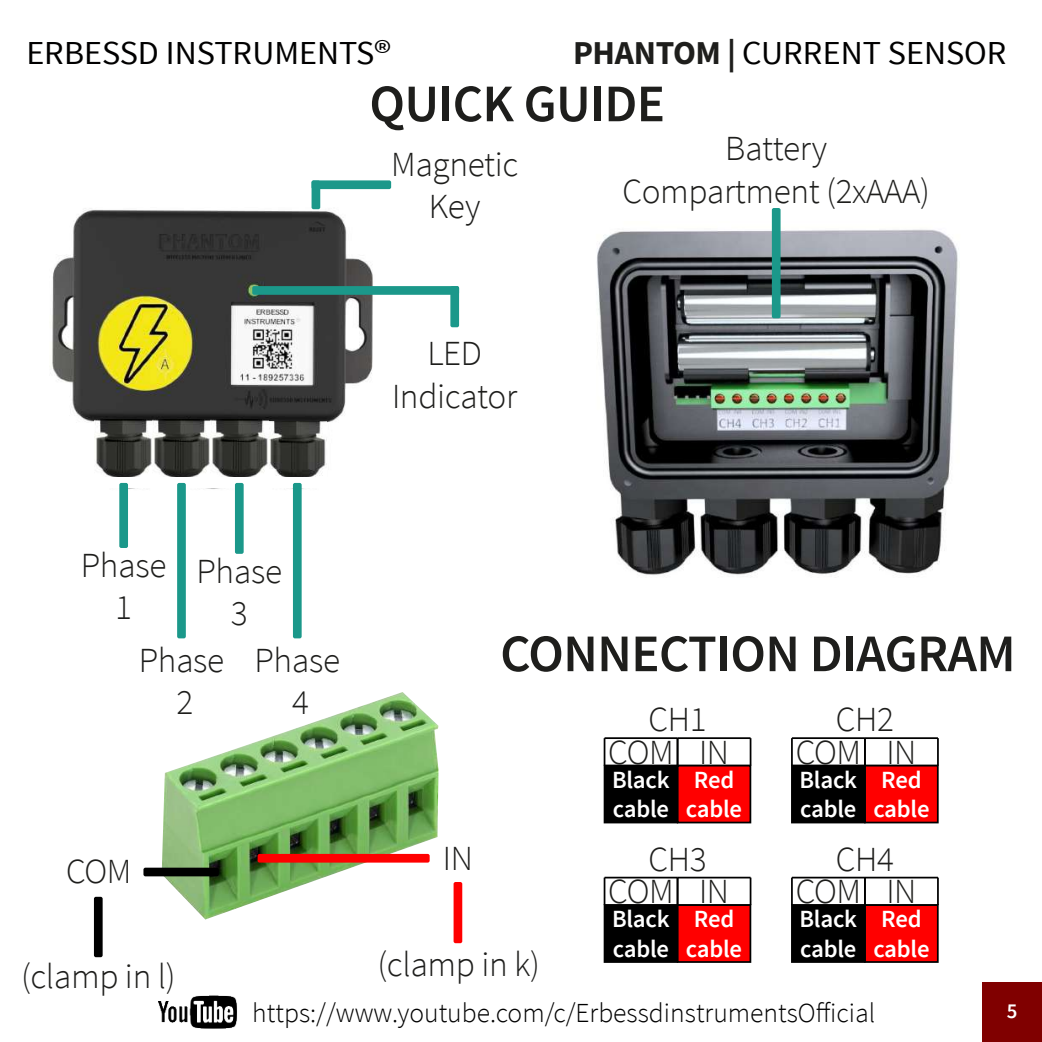
<style>
.page{position:relative;width:1042px;height:1042px;background:#fff}
.page>*{position:absolute;margin:0;border:0;box-sizing:border-box;transform-origin:0 0}
.t1{font:600 52.85px "Source Sans Pro";letter-spacing:-.01em;color:#1e1e1c}
.t2{font:300 35.18px/42.4px "Source Sans Pro";letter-spacing:-.01em;color:#1e1e1c;text-align:center}
.t3{font:33.43px "Source Sans Pro";color:#010000}
.t4{font:30.62px "Myriad Pro";color:#000;scale:2.87 1}
.t5{font:300 27.47px "Source Sans Pro";color:#000}
.t6{font:600 24.68px/29.6px "Source Sans Pro";letter-spacing:-.01em;color:#fff}
.t7{font:600 21.18px "Source Sans Pro";color:#fff}
.s1{font-weight:700;color:#1e1e1c}
</style>
<div class="page">
<img style="left:52px;top:207px;width:321px;height:284px">
<img style="left:95px;top:419px;width:231px;height:59px">
<div style="left:87px;top:478px;width:242px;height:10px;background:#fff"></div>
<div style="left:119px;top:483px;width:9px;height:65px;background:#1b988a;border-radius:2px"></div>
<div style="left:177px;top:483px;width:9px;height:155px;background:#1b988a;border-radius:2px"></div>
<div style="left:235px;top:483px;width:9px;height:71px;background:#1b988a;border-radius:2px"></div>
<img style="left:597px;top:221px;width:361px;height:354px">
<div style="left:982px;top:982px;width:60px;height:60px;background:#800000"></div>
<div style="left:311px;top:180px;width:9px;height:29px;background:#1b988a;border-radius:2px"></div>
<div style="left:311px;top:180px;width:80px;height:9px;background:#1b988a;border-radius:2px"></div>
<div style="left:252px;top:286px;width:207px;height:9px;background:#1b988a;border-radius:2px"></div>
<div style="left:450px;top:286px;width:9px;height:41px;background:#1b988a;border-radius:2px"></div>
<img style="left:162px;top:692px;width:276px;height:227px">
<div style="left:772px;top:208px;width:8px;height:110px;background:#1b988a;border-radius:2px"></div>
<div style="left:143px;top:867px;width:76px;height:9px;background:#000;border-radius:2px"></div>
<div style="left:94px;top:897px;width:9px;height:60px;background:#000;border-radius:2px"></div>
<div style="left:258px;top:854px;width:172px;height:8px;background:#f00;border-radius:2px"></div>
<div style="left:453px;top:882px;width:9px;height:61px;background:#f00;border-radius:2px"></div>
<svg style="left:604px;top:739px;width:1px;height:26px"></svg>
<hr style="left:604px;top:737px;width:73px;height:2px;background:#000">
<svg style="left:677px;top:739px;width:1px;height:26px"></svg>
<hr style="left:749px;top:738px;width:2px;height:27px;background:#000">
<hr style="left:677px;top:737px;width:73px;height:2px;background:#000">
<div style="left:604px;top:765px;width:74px;height:58px;background:#000"></div>
<div style="left:677px;top:765px;width:74px;height:58px;background:#f00;border:2px solid #000"></div>
<hr style="left:791px;top:738px;width:2px;height:27px;background:#000">
<hr style="left:792px;top:737px;width:73px;height:2px;background:#000">
<hr style="left:864px;top:738px;width:2px;height:27px;background:#000">
<hr style="left:937px;top:738px;width:2px;height:27px;background:#000">
<hr style="left:865px;top:737px;width:73px;height:2px;background:#000">
<div style="left:791px;top:765px;width:74px;height:58px;background:#000"></div>
<div style="left:864px;top:765px;width:74px;height:58px;background:#f00;border:2px solid #000"></div>
<svg style="left:604px;top:878px;width:1px;height:26px"></svg>
<hr style="left:604px;top:877px;width:73px;height:1px;background:#000">
<svg style="left:677px;top:878px;width:1px;height:26px"></svg>
<hr style="left:749px;top:877px;width:2px;height:28px;background:#000">
<hr style="left:677px;top:877px;width:73px;height:1px;background:#000">
<div style="left:604px;top:904px;width:74px;height:59px;background:#000;border:2px solid #000"></div>
<div style="left:677px;top:904px;width:74px;height:59px;background:#f00;border:2px solid #000"></div>
<hr style="left:791px;top:877px;width:2px;height:28px;background:#000">
<hr style="left:792px;top:877px;width:73px;height:1px;background:#000">
<hr style="left:864px;top:877px;width:2px;height:28px;background:#000">
<hr style="left:937px;top:877px;width:2px;height:28px;background:#000">
<hr style="left:865px;top:877px;width:73px;height:1px;background:#000">
<div style="left:791px;top:904px;width:74px;height:59px;background:#000;border:2px solid #000"></div>
<div style="left:864px;top:904px;width:74px;height:59px;background:#f00;border:2px solid #000"></div>
<div style="left:293px;top:483px;width:9px;height:155px;background:#1b988a;border-radius:2px"></div>
<img style="left:158px;top:995px;width:79px;height:34px">
<p class="t3" style="left:26px;top:32px;width:366px">ERBESSD INSTRUMENTS®</p>
<p class="t3" style="left:573px;top:32px;width:435px"><span class="s1">PHANTOM |</span> CURRENT SENSOR</p>
<h1 class="t1" style="left:369px;top:70px;width:297px">QUICK GUIDE</h1>
<p class="t2" style="left:391px;top:143px;width:129px">Magnetic<br>Key</p>
<p class="t2" style="left:392px;top:333px;width:127px">LED<br>Indicator</p>
<p class="t2" style="left:622px;top:128px;width:309px">Battery<br>Compartment (2xAAA)</p>
<p class="t2" style="left:81px;top:544px;width:87px">Phase<br>1</p>
<p class="t2" style="left:139px;top:639px;width:87px">Phase<br>2</p>
<p class="t2" style="left:196px;top:550px;width:87px">Phase<br>3</p>
<p class="t2" style="left:254px;top:639px;width:87px">Phase<br>4</p>
<p class="t2" style="left:66px;top:850px;width:67px">COM</p>
<p class="t2" style="left:21px;top:955px;width:156px">(clamp in l)</p>
<h1 class="t1" style="left:500px;top:620px;width:517px">CONNECTION DIAGRAM</h1>
<p class="t2" style="left:648px;top:698px;width:60px">CH1</p>
<p class="t2" style="left:836px;top:698px;width:60px">CH2</p>
<p class="t2" style="left:443px;top:837px;width:32px">IN</p>
<p class="t2" style="left:377px;top:944px;width:164px">(clamp in k)</p>
<p class="t2" style="left:608px;top:731px;width:122px">COM IN</p>
<p class="t6" style="left:612px;top:765px;width:59px">Black cable</p>
<p class="t6" style="left:686px;top:765px;width:58px;text-align:center">Red cable</p>
<p class="t2" style="left:648px;top:839px;width:60px">CH3</p>
<p class="t2" style="left:608px;top:870px;width:122px">COM IN</p>
<p class="t6" style="left:612px;top:905px;width:59px">Black cable</p>
<p class="t6" style="left:686px;top:905px;width:58px;text-align:center">Red cable</p>
<p class="t2" style="left:795px;top:731px;width:122px">COM IN</p>
<p class="t6" style="left:799px;top:765px;width:59px">Black cable</p>
<p class="t6" style="left:873px;top:765px;width:58px;text-align:center">Red cable</p>
<p class="t2" style="left:836px;top:839px;width:60px">CH4</p>
<p class="t2" style="left:795px;top:870px;width:122px">COM IN</p>
<p class="t6" style="left:799px;top:905px;width:59px">Black cable</p>
<p class="t6" style="left:873px;top:905px;width:58px;text-align:center">Red cable</p>
<p class="t4" style="left:238px;top:993px;width:228px">https://n9.cl/9vku</p>
<p class="t5" style="left:252px;top:996px;width:625px">https://www.youtube.com/c/ErbessdinstrumentsOfficial</p>
<p class="t7" style="left:1006px;top:997px;width:12px">5</p>
</div>
